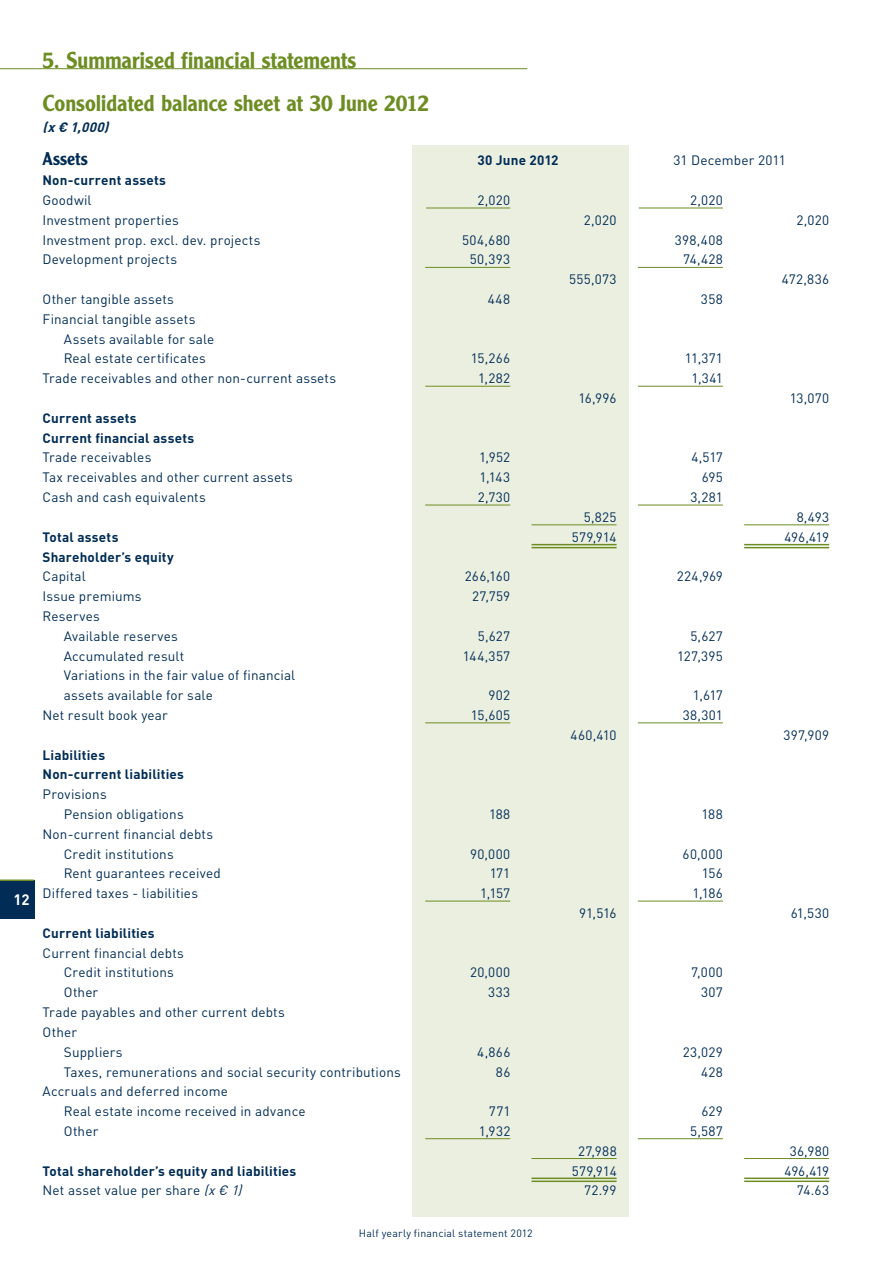
<style>
.page{position:relative;width:893px;height:1263px;background:#fff}
.page>*{position:absolute;margin:0;border:0;box-sizing:border-box;transform-origin:0 0}
.t1{font:500 22.5px "Clearface Gothic LT Std";letter-spacing:-.005em;color:#6d8d23}
.t2{font:500 18px "Clearface Gothic LT Std";letter-spacing:.005em;color:#002c56}
.t3{font:700 15px "DIN Pro";color:#fff}
.t4{font:13.5px/19.8px "DIN Pro";letter-spacing:.01em;color:#002c56}
.t5{font:700 13.5px/19.8px "DIN Pro";letter-spacing:.01em;color:#002c56}
.t6{font:italic 700 13.5px "DIN Pro";color:#002c56}
.t7{font:10.5px "DIN Pro";letter-spacing:.02em;color:#002c56}
.s1{font-style:italic}
</style>
<div class="page">
<div style="left:0;top:880px;width:34px;height:38px;background:#002c56"></div>
<hr style="left:0;top:879px;width:34px;height:2px;background:#6d8d23">
<div style="left:412px;top:145px;width:217px;height:1071px;background:#ebefe0"></div>
<hr style="left:426px;top:208px;width:84px;height:1px;background:#6d8d23">
<hr style="left:639px;top:208px;width:84px;height:1px;background:#6d8d23">
<hr style="left:425px;top:267px;width:85px;height:1px;background:#6d8d23">
<hr style="left:638px;top:267px;width:85px;height:1px;background:#6d8d23">
<hr style="left:425px;top:386px;width:85px;height:1px;background:#6d8d23">
<hr style="left:638px;top:386px;width:85px;height:1px;background:#6d8d23">
<hr style="left:425px;top:505px;width:85px;height:1px;background:#6d8d23">
<hr style="left:638px;top:505px;width:85px;height:1px;background:#6d8d23">
<hr style="left:531px;top:524px;width:86px;height:1px;background:#6d8d23">
<hr style="left:744px;top:524px;width:85px;height:1px;background:#6d8d23">
<hr style="left:531px;top:544px;width:86px;height:1px;background:#6d8d23">
<hr style="left:531px;top:547px;width:86px;height:1px;background:#6d8d23">
<hr style="left:744px;top:544px;width:85px;height:1px;background:#6d8d23">
<hr style="left:744px;top:547px;width:85px;height:1px;background:#6d8d23">
<hr style="left:425px;top:722px;width:85px;height:1px;background:#6d8d23">
<hr style="left:638px;top:722px;width:85px;height:1px;background:#6d8d23">
<hr style="left:425px;top:901px;width:85px;height:1px;background:#6d8d23">
<hr style="left:638px;top:901px;width:85px;height:1px;background:#6d8d23">
<hr style="left:425px;top:1138px;width:85px;height:1px;background:#6d8d23">
<hr style="left:638px;top:1138px;width:85px;height:1px;background:#6d8d23">
<hr style="left:531px;top:1158px;width:86px;height:1px;background:#6d8d23">
<hr style="left:744px;top:1158px;width:85px;height:1px;background:#6d8d23">
<hr style="left:531px;top:1177px;width:86px;height:2px;background:#6d8d23">
<hr style="left:531px;top:1180px;width:86px;height:2px;background:#6d8d23">
<hr style="left:744px;top:1177px;width:85px;height:2px;background:#6d8d23">
<hr style="left:744px;top:1180px;width:85px;height:2px;background:#6d8d23">
<hr style="left:0;top:68px;width:527px;height:1px;background:#6d8d23">
<p class="t3" style="left:13px;top:889px;width:18px">12</p>
<h1 class="t1" style="left:43px;top:46px;width:315px">5. Summarised financial statements</h1>
<h1 class="t1" style="left:43px;top:89px;width:388px">Consolidated balance sheet at 30 June 2012</h1>
<p class="t6" style="left:43px;top:118px;width:72px">(x€ 1,000)</p>
<h2 class="t2" style="left:43px;top:148px;width:47px">Assets</h2>
<p class="t5" style="left:477px;top:150px;width:83px">30 June 2012</p>
<p class="t4" style="left:673px;top:150px;width:114px">31 December 2011</p>
<p class="t5" style="left:43px;top:170px;width:125px">Non-current assets</p>
<p class="t4" style="left:43px;top:190px;width:51px">Goodwil</p>
<p class="t4" style="left:477px;top:190px;width:34px">2,020</p>
<p class="t4" style="left:690px;top:190px;width:34px">2,020</p>
<p class="t4" style="left:43px;top:209px;width:138px">Investment properties</p>
<p class="t4" style="left:584px;top:209px;width:34px">2,020</p>
<p class="t4" style="left:796px;top:209px;width:34px">2,020</p>
<p class="t4" style="left:43px;top:229px;width:219px">Investment prop. excl. dev. projects</p>
<p class="t4" style="left:462px;top:229px;width:50px">504,680</p>
<p class="t4" style="left:675px;top:229px;width:49px">398,408</p>
<p class="t4" style="left:43px;top:249px;width:136px">Development projects</p>
<p class="t4" style="left:470px;top:249px;width:42px">50,393</p>
<p class="t4" style="left:683px;top:249px;width:41px">74,428</p>
<p class="t4" style="left:569px;top:269px;width:49px">555,073</p>
<p class="t4" style="left:782px;top:269px;width:49px">472,836</p>
<p class="t4" style="left:43px;top:289px;width:133px">Other tangible assets</p>
<p class="t4" style="left:488px;top:289px;width:24px">448</p>
<p class="t4" style="left:701px;top:289px;width:23px">358</p>
<p class="t4" style="left:64px;top:308px;width:152px;text-indent:-21px">Financial tangible assets<br>Assets available for sale<br>Real estate certificates</p>
<p class="t4" style="left:471px;top:348px;width:41px">15,266</p>
<p class="t4" style="left:685px;top:348px;width:40px">11,371</p>
<p class="t4" style="left:43px;top:368px;width:295px">Trade receivables and other non-current assets</p>
<p class="t4" style="left:478px;top:368px;width:34px">1,282</p>
<p class="t4" style="left:691px;top:368px;width:33px">1,341</p>
<p class="t4" style="left:578px;top:388px;width:40px">16,996</p>
<p class="t4" style="left:790px;top:388px;width:41px">13,070</p>
<p class="t5" style="left:43px;top:408px;width:153px">Current assets<br>Current financial assets</p>
<p class="t4" style="left:43px;top:447px;width:110px">Trade receivables</p>
<p class="t4" style="left:479px;top:447px;width:33px">1,952</p>
<p class="t4" style="left:691px;top:447px;width:33px">4,517</p>
<p class="t4" style="left:43px;top:467px;width:252px">Tax receivables and other current assets</p>
<p class="t4" style="left:479px;top:467px;width:32px">1,143</p>
<p class="t4" style="left:702px;top:467px;width:23px">695</p>
<p class="t4" style="left:43px;top:487px;width:165px">Cash and cash equivalents</p>
<p class="t4" style="left:478px;top:487px;width:34px">2,730</p>
<p class="t4" style="left:690px;top:487px;width:34px">3,281</p>
<p class="t4" style="left:584px;top:507px;width:34px">5,825</p>
<p class="t4" style="left:797px;top:507px;width:34px">8,493</p>
<p class="t5" style="left:43px;top:526px;width:77px">Total assets</p>
<p class="t4" style="left:572px;top:526px;width:46px">579,914</p>
<p class="t4" style="left:784px;top:526px;width:46px">496,419</p>
<p class="t5" style="left:43px;top:546px;width:133px">Shareholder’s equity</p>
<p class="t4" style="left:43px;top:566px;width:45px">Capital</p>
<p class="t4" style="left:465px;top:566px;width:47px">266,160</p>
<p class="t4" style="left:677px;top:566px;width:48px">224,969</p>
<p class="t4" style="left:43px;top:586px;width:101px">Issue premiums</p>
<p class="t4" style="left:472px;top:586px;width:40px">27,759</p>
<p class="t4" style="left:64px;top:606px;width:116px;text-indent:-21px">Reserves<br>Available reserves</p>
<p class="t4" style="left:478px;top:625px;width:34px">5,627</p>
<p class="t4" style="left:690px;top:625px;width:34px">5,627</p>
<p class="t4" style="left:64px;top:645px;width:122px">Accumulated result</p>
<p class="t4" style="left:463px;top:645px;width:49px">144,357</p>
<p class="t4" style="left:677px;top:645px;width:47px">127,395</p>
<p class="t4" style="left:64px;top:665px;width:233px">Variations in the fair value of financial assets available for sale</p>
<p class="t4" style="left:488px;top:685px;width:23px">902</p>
<p class="t4" style="left:693px;top:685px;width:32px">1,617</p>
<p class="t4" style="left:43px;top:705px;width:127px">Net result book year</p>
<p class="t4" style="left:471px;top:705px;width:41px">15,605</p>
<p class="t4" style="left:683px;top:705px;width:42px">38,301</p>
<p class="t4" style="left:570px;top:724px;width:48px">460,410</p>
<p class="t4" style="left:783px;top:724px;width:47px">397,909</p>
<p class="t5" style="left:43px;top:744px;width:143px">Liabilities<br>Non-current liabilities</p>
<p class="t4" style="left:64px;top:784px;width:121px;text-indent:-21px">Provisions<br>Pension obligations</p>
<p class="t4" style="left:489px;top:804px;width:23px">188</p>
<p class="t4" style="left:702px;top:804px;width:23px">188</p>
<p class="t4" style="left:64px;top:823px;width:151px;text-indent:-21px">Non-current financial debts<br>Credit institutions</p>
<p class="t4" style="left:470px;top:843px;width:42px">90,000</p>
<p class="t4" style="left:683px;top:843px;width:42px">60,000</p>
<p class="t4" style="left:64px;top:863px;width:159px">Rent guarantees received</p>
<p class="t4" style="left:490px;top:863px;width:22px">171</p>
<p class="t4" style="left:702px;top:863px;width:23px">156</p>
<p class="t4" style="left:43px;top:883px;width:157px">Differed taxes - liabilities</p>
<p class="t4" style="left:480px;top:883px;width:32px">1,157</p>
<p class="t4" style="left:692px;top:883px;width:32px">1,186</p>
<p class="t4" style="left:579px;top:903px;width:39px">91,516</p>
<p class="t4" style="left:791px;top:903px;width:40px">61,530</p>
<p class="t5" style="left:43px;top:922px;width:114px">Current liabilities</p>
<p class="t4" style="left:64px;top:942px;width:122px;text-indent:-21px">Current financial debts<br>Credit institutions</p>
<p class="t4" style="left:470px;top:962px;width:42px">20,000</p>
<p class="t4" style="left:691px;top:962px;width:33px">7,000</p>
<p class="t4" style="left:64px;top:982px;width:36px">Other</p>
<p class="t4" style="left:488px;top:982px;width:24px">333</p>
<p class="t4" style="left:701px;top:982px;width:23px">307</p>
<p class="t4" style="left:43px;top:1002px;width:244px">Trade payables and other current debts</p>
<p class="t4" style="left:43px;top:1021px;width:36px">Other</p>
<p class="t4" style="left:64px;top:1041px;width:60px">Suppliers</p>
<p class="t4" style="left:477px;top:1041px;width:35px">4,866</p>
<p class="t4" style="left:683px;top:1041px;width:42px">23,029</p>
<p class="t4" style="left:64px;top:1061px;width:338px">Taxes, remunerations and social security contributions</p>
<p class="t4" style="left:496px;top:1061px;width:16px">86</p>
<p class="t4" style="left:701px;top:1061px;width:23px">428</p>
<p class="t4" style="left:64px;top:1081px;width:243px;text-indent:-21px">Accruals and deferred income<br>Real estate income received in advance</p>
<p class="t4" style="left:489px;top:1101px;width:23px">771</p>
<p class="t4" style="left:701px;top:1101px;width:23px">629</p>
<p class="t4" style="left:64px;top:1120px;width:36px">Other</p>
<p class="t4" style="left:479px;top:1120px;width:33px">1,932</p>
<p class="t4" style="left:690px;top:1120px;width:34px">5,587</p>
<p class="t4" style="left:578px;top:1140px;width:40px">27,988</p>
<p class="t4" style="left:790px;top:1140px;width:41px">36,980</p>
<p class="t5" style="left:43px;top:1160px;width:255px">Total shareholder’s equity and liabilities</p>
<p class="t4" style="left:572px;top:1160px;width:46px">579,914</p>
<p class="t4" style="left:784px;top:1160px;width:46px">496,419</p>
<p class="t4" style="left:43px;top:1180px;width:205px">Net asset value per share <span class="s1">(x€ 1)</span></p>
<p class="t4" style="left:584px;top:1180px;width:34px">72.99</p>
<p class="t4" style="left:797px;top:1180px;width:34px">74.63</p>
<p class="t7" style="left:359px;top:1226px;width:175px">Half yearly financial statement 2012</p>
</div>
